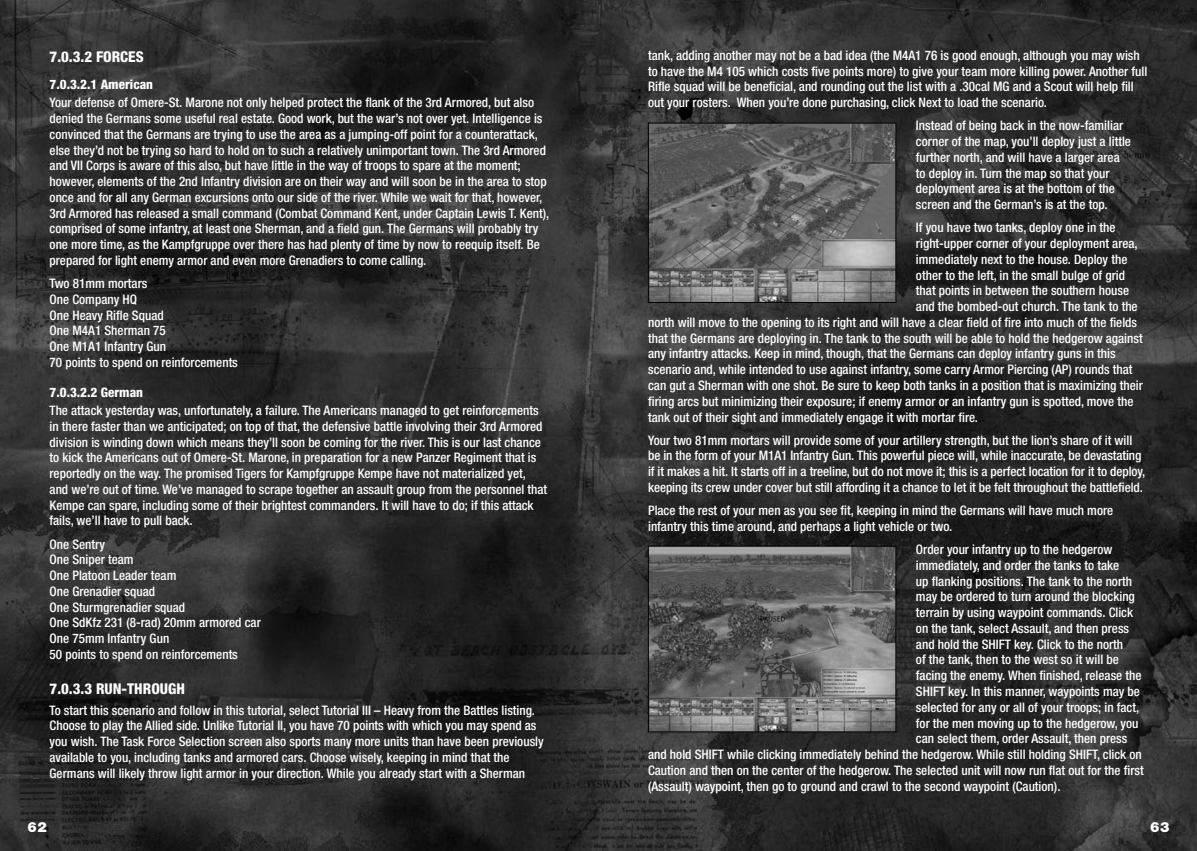
<style>
.page{position:relative;width:1197px;height:851px;background:#fff}
.page>*{position:absolute;margin:0;border:0;box-sizing:border-box;transform-origin:0 0}
.t1{font:800 condensed 14.88px "Helvetica Neue";color:#fff}
.t2{font:900 14px "Helvetica Neue";color:#fff}
.t3{font:500 condensed 13.12px/15.8px "Helvetica Neue";color:#fff}
.t4{font:800 condensed 13.12px "Helvetica Neue";color:#fff}
</style>
<div class="page">
<img style="left:0;top:0;width:1197px;height:850px">
<img style="left:650px;top:125px;width:244px;height:176px">
<div style="left:648px;top:123px;width:248px;height:180px;border:1px solid #000"></div>
<img style="left:650px;top:548px;width:244px;height:182px">
<div style="left:648px;top:546px;width:248px;height:186px;border:1px solid #000"></div>
<p class="t1" style="left:50px;top:47px;width:96px">7.0.3.2 FORCES</p>
<p class="t4" style="left:50px;top:76px;width:105px">7.0.3.2.1 American</p>
<p class="t3" style="left:50px;top:95px;width:501px">Your defense of Omere-St. Marone not only helped protect the flank of the 3rd Armored, but also denied the Germans some useful real estate. Good work, but the war’s not over yet. Intelligence is convinced that the Germans are trying to use the area as a jumping-off point for a counterattack, else they’d not be trying so hard to hold on to such a relatively unimportant town. The 3rd Armored and VII Corps is aware of this also, but have little in the way of troops to spare at the moment; however, elements of the 2nd Infantry division are on their way and will soon be in the area to stop once and for all any German excursions onto our side of the river. While we wait for that, however, 3rd Armored has released a small command (Combat Command Kent, under Captain Lewis T. Kent), comprised of some infantry, at least one Sherman, and a field gun. The Germans will probably try one more time, as the Kampfgruppe over there has had plenty of time by now to reequip itself. Be prepared for light enemy armor and even more Grenadiers to come calling.</p>
<p class="t3" style="left:50px;top:275px;width:190px">Two 81mm mortars<br>One Company HQ<br>One Heavy Rifle Squad<br>One M4A1 Sherman 75<br>One M1A1 Infantry Gun<br>70 points to spend on reinforcements</p>
<p class="t4" style="left:50px;top:384px;width:95px">7.0.3.2.2 German</p>
<p class="t3" style="left:50px;top:402px;width:499px">The attack yesterday was, unfortunately, a failure. The Americans managed to get reinforcements in there faster than we anticipated; on top of that, the defensive battle involving their 3rd Armored division is winding down which means they’ll soon be coming for the river. This is our last chance to kick the Americans out of Omere-St. Marone, in preparation for a new Panzer Regiment that is reportedly on the way. The promised Tigers for Kampfgruppe Kempe have not materialized yet, and we’re out of time. We’ve managed to scrape together an assault group from the personnel that Kempe can spare, including some of their brightest commanders. It will have to do; if this attack fails, we’ll have to pull back.</p>
<p class="t3" style="left:50px;top:536px;width:213px">One Sentry<br>One Sniper team<br>One Platoon Leader team<br>One Grenadier squad<br>One Sturmgrenadier squad<br>One SdKfz 231 (8-rad) 20mm armored car<br>One 75mm Infantry Gun<br>50 points to spend on reinforcements</p>
<p class="t1" style="left:50px;top:679px;width:137px">7.0.3.3 RUN-THROUGH</p>
<p class="t3" style="left:50px;top:701px;width:496px">To start this scenario and follow in this tutorial, select Tutorial III – Heavy from the Battles listing.<br>Choose to play the Allied side. Unlike Tutorial II, you have 70 points with which you may spend as you wish. The Task Force Selection screen also sports many more units than have been previously available to you, including tanks and armored cars. Choose wisely, keeping in mind that the Germans will likely throw light armor in your direction. While you already start with a Sherman</p>
<p class="t3" style="left:648px;top:47px;width:501px">tank, adding another may not be a bad idea (the M4A1 76 is good enough, although you may wish to have the M4 105 which costs five points more) to give your team more killing power. Another full Rifle squad will be beneficial, and rounding out the list with a .30cal MG and a Scout will help fill out your rosters. When you’re done purchasing, click Next to load the scenario.</p>
<p class="t3" style="left:916px;top:118px;width:217px">Instead of being back in the now-familiar corner of the map, you’ll deploy just a little further north, and will have a larger area to deploy in. Turn the map so that your deployment area is at the bottom of the screen and the German’s is at the top.</p>
<p class="t3" style="left:916px;top:220px;width:201px">If you have two tanks, deploy one in the</p>
<p class="t3" style="left:916px;top:235px;width:223px">right-upper corner of your deployment area,</p>
<p class="t3" style="left:916px;top:251px;width:213px">immediately next to the house. Deploy the</p>
<p class="t3" style="left:916px;top:267px;width:211px">other to the left, in the small bulge of grid</p>
<p class="t3" style="left:916px;top:283px;width:215px">that points in between the southern house</p>
<p class="t3" style="left:916px;top:298px;width:223px">and the bombed-out church. The tank to the</p>
<p class="t3" style="left:648px;top:314px;width:491px">north will move to the opening to its right and will have a clear field of fire into much of the fields</p>
<p class="t3" style="left:648px;top:330px;width:496px">that the Germans are deploying in. The tank to the south will be able to hold the hedgerow against</p>
<p class="t3" style="left:648px;top:346px;width:469px">any infantry attacks. Keep in mind, though, that the Germans can deploy infantry guns in this</p>
<p class="t3" style="left:648px;top:361px;width:486px">scenario and, while intended to use against infantry, some carry Armor Piercing (AP) rounds that</p>
<p class="t3" style="left:648px;top:377px;width:496px">can gut a Sherman with one shot. Be sure to keep both tanks in a position that is maximizing their</p>
<p class="t3" style="left:648px;top:393px;width:487px">firing arcs but minimizing their exposure; if enemy armor or an infantry gun is spotted, move the</p>
<p class="t3" style="left:648px;top:409px;width:331px">tank out of their sight and immediately engage it with mortar fire.</p>
<p class="t3" style="left:648px;top:432px;width:499px">Your two 81mm mortars will provide some of your artillery strength, but the lion’s share of it will be in the form of your M1A1 Infantry Gun. This powerful piece will, while inaccurate, be devastating if it makes a hit. It starts off in a treeline, but do not move it; this is a perfect location for it to deploy, keeping its crew under cover but still affording it a chance to let it be felt throughout the battlefield.</p>
<p class="t3" style="left:648px;top:502px;width:467px">Place the rest of your men as you see fit, keeping in mind the Germans will have much more infantry this time around, and perhaps a light vehicle or two.</p>
<p class="t3" style="left:916px;top:541px;width:198px">Order your infantry up to the hedgerow</p>
<p class="t3" style="left:916px;top:557px;width:205px">immediately, and order the tanks to take</p>
<p class="t3" style="left:916px;top:573px;width:218px">up flanking positions. The tank to the north</p>
<p class="t3" style="left:916px;top:588px;width:220px">may be ordered to turn around the blocking</p>
<p class="t3" style="left:916px;top:604px;width:219px">terrain by using waypoint commands. Click</p>
<p class="t3" style="left:916px;top:620px;width:215px">on the tank, select Assault, and then press</p>
<p class="t3" style="left:916px;top:636px;width:209px">and hold the SHIFT key. Click to the north</p>
<p class="t3" style="left:916px;top:651px;width:204px">of the tank, then to the west so it will be</p>
<p class="t3" style="left:916px;top:667px;width:227px">facing the enemy. When finished, release the</p>
<p class="t3" style="left:916px;top:683px;width:225px">SHIFT key. In this manner, waypoints may be</p>
<p class="t3" style="left:916px;top:699px;width:225px">selected for any or all of your troops; in fact,</p>
<p class="t3" style="left:916px;top:714px;width:224px">for the men moving up to the hedgerow, you</p>
<p class="t3" style="left:916px;top:730px;width:213px">can select them, order Assault, then press</p>
<p class="t3" style="left:648px;top:746px;width:495px">and hold SHIFT while clicking immediately behind the hedgerow. While still holding SHIFT, click on</p>
<p class="t3" style="left:648px;top:762px;width:497px">Caution and then on the center of the hedgerow. The selected unit will now run flat out for the first</p>
<p class="t3" style="left:648px;top:777px;width:414px">(Assault) waypoint, then go to ground and crawl to the second waypoint (Caution).</p>
<p class="t2" style="left:28px;top:818px;width:21px">62</p>
<p class="t2" style="left:1150px;top:818px;width:21px">63</p>
</div>
